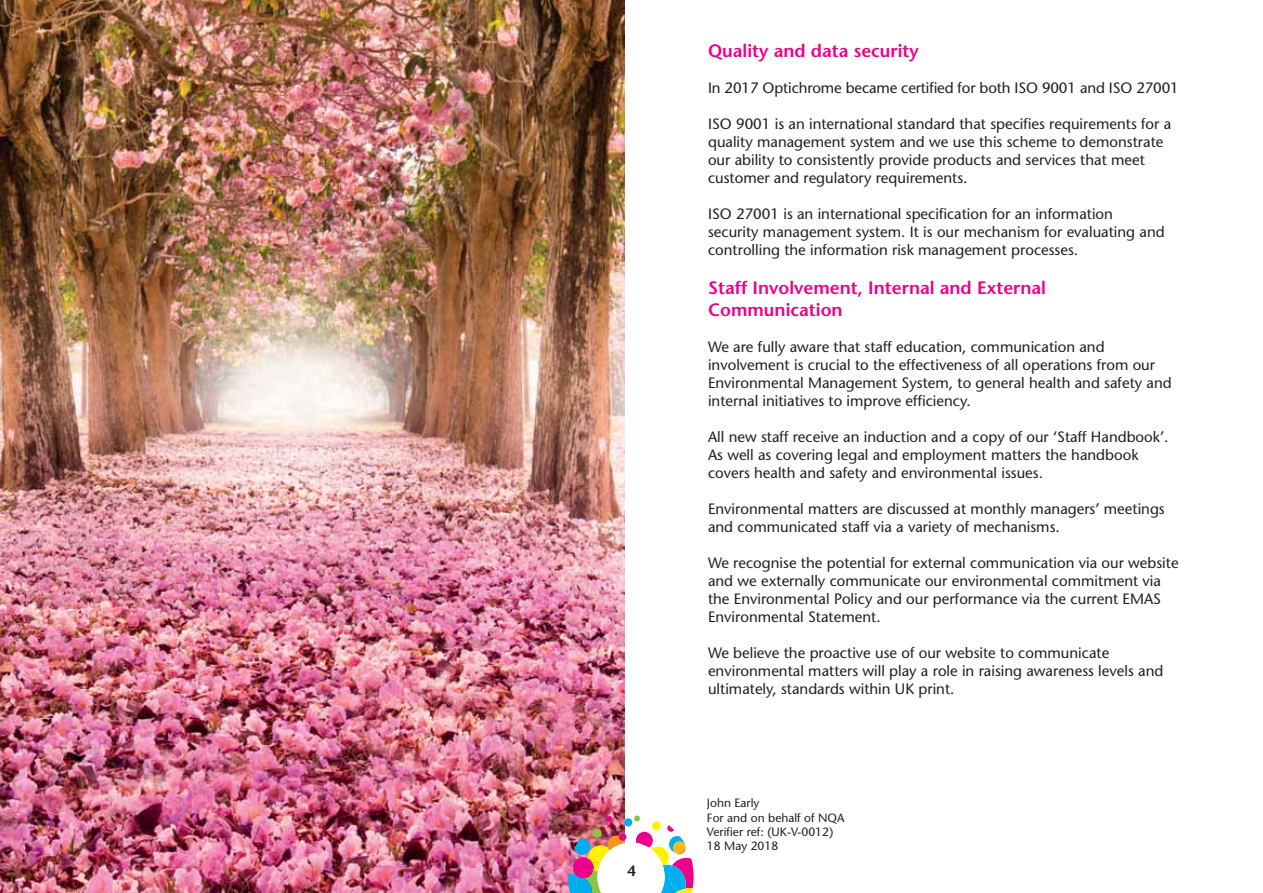
<style>
.page{position:relative;width:1263px;height:893px;background:#fff}
.page>*{position:absolute;margin:0;border:0;box-sizing:border-box;transform-origin:0 0}
.t1{font:600 18px/21.6px "Stone Sans";color:#ec008c}
.t2{font:15px/18px "Stone Sans";color:#231f20}
.t3{font:600 15px "Stone Sans";color:#231f20}
.t4{font:12px/14.4px "Stone Sans";color:#231f20}
</style>
<div class="page">
<img style="left:0;top:0;width:624px;height:893px">
<img style="left:568px;top:815px;width:126px;height:78px">
<p class="t3" style="left:627px;top:863px;width:10px">4</p>
<p class="t1" style="left:708px;top:41px;width:212px">Quality and data security</p>
<p class="t2" style="left:708px;top:79px;width:472px">In 2017 Optichrome became certified for both ISO 9001 and ISO 27001</p>
<p class="t2" style="left:708px;top:115px;width:465px">ISO 9001 is an international standard that specifies requirements for a quality management system and we use this scheme to demonstrate our ability to consistently provide products and services that meet customer and regulatory requirements.</p>
<p class="t2" style="left:708px;top:205px;width:458px">ISO 27001 is an international specification for an information security management system. It is our mechanism for evaluating and controlling the information risk management processes.</p>
<p class="t1" style="left:708px;top:278px;width:340px">Staff Involvement, Internal and External<br>Communication</p>
<p class="t2" style="left:708px;top:339px;width:465px">We are fully aware that staff education, communication and involvement is crucial to the effectiveness of all operations from our Environmental Management System, to general health and safety and internal initiatives to improve efficiency.</p>
<p class="t2" style="left:708px;top:429px;width:462px">All new staff receive an induction and a copy of our ‘Staff Handbook’.<br>As well as covering legal and employment matters the handbook covers health and safety and environmental issues.</p>
<p class="t2" style="left:708px;top:501px;width:458px">Environmental matters are discussed at monthly managers’ meetings and communicated staff via a variety of mechanisms.</p>
<p class="t2" style="left:708px;top:555px;width:472px">We recognise the potential for external communication via our website and we externally communicate our environmental commitment via the Environmental Policy and our performance via the current EMAS Environmental Statement.</p>
<p class="t2" style="left:708px;top:645px;width:457px">We believe the proactive use of our website to communicate environmental matters will play a role in raising awareness levels and ultimately, standards within UK print.</p>
<p class="t4" style="left:707px;top:796px;width:139px">John Early<br>For and on behalf of NQA<br>Verifier ref: (UK-V-0012)<br>18 May 2018</p>
</div>
